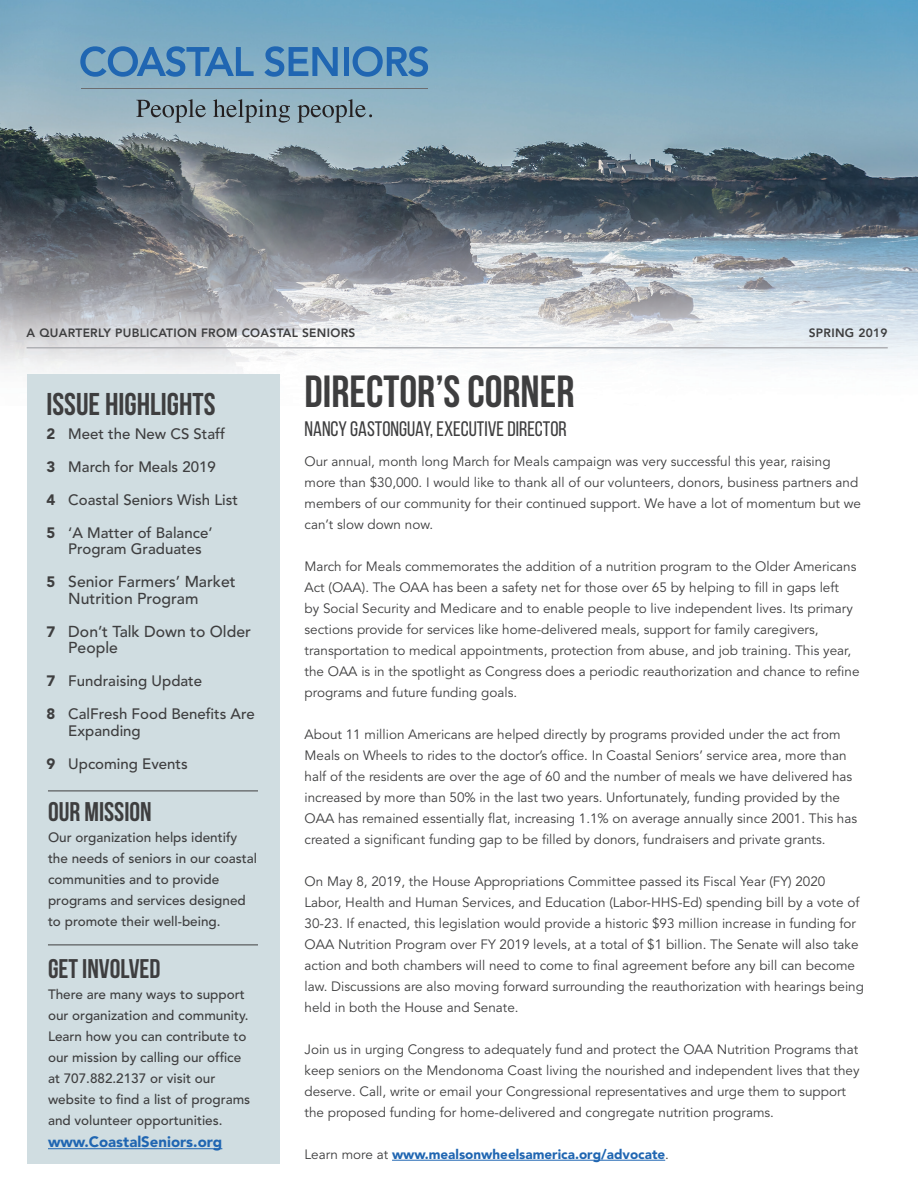
<style>
.page{position:relative;width:918px;height:1188px;background:#fff}
.page>*{position:absolute;margin:0;border:0;box-sizing:border-box;transform-origin:0 0}
.t1{font:700 45px "Bebas Neue";color:#3e3e3f}
.t2{font:700 31.5px "Bebas Neue";color:#3e3e3f}
.t3{font:700 27px "Bebas Neue";color:#3e3e3f}
.t4{font:21px "Bebas Neue";color:#3e3e3f}
.t5{font:500 15.75px/16.5px "Avenir";color:#3e3e3f}
.t6{font:500 15px/16.5px "Avenir";color:#3e3e3f}
.t7{font:900 15px "Avenir";color:#2066b2}
.t8{font:900 15px/33px "Avenir";color:#3e3e3f}
.t9{font:13.5px/21px "Avenir";color:#3e3e3f}
.t10{font:500 13.5px/21px "Avenir";color:#3e3e3f}
.t11{font:900 13.5px "Avenir";color:#2066b2}
.t12{font:800 12px "Avenir";letter-spacing:.025em;color:#3e3e3f}
.s1{font-weight:400;color:#3e3e3f}
</style>
<div class="page">
<img style="left:0;top:0;width:918px;height:406px">
<div style="left:27px;top:374px;width:252px;height:790px;background:#d0dde1"></div>
<hr style="left:392px;top:1160px;width:273px;height:1px;background:#2066b2">
<hr style="left:48px;top:1148px;width:174px;height:1px;background:#2066b2">
<hr style="left:27px;top:347px;width:861px;height:2px;background:#b0b1b5">
<hr style="left:48px;top:791px;width:210px;height:1px;background:#3e3e3f">
<hr style="left:48px;top:945px;width:210px;height:1px;background:#3e3e3f">
<svg style="left:80px;top:46px;width:174px;height:31px;background:#5e92bc"></svg>
<svg style="left:264px;top:46px;width:74px;height:31px;background:#558cbb"></svg>
<hr style="left:344px;top:47px;width:4px;height:29px;background:#2066b2">
<svg style="left:353px;top:46px;width:75px;height:31px;background:#548dbc"></svg>
<svg style="left:136px;top:99px;width:70px;height:24px;background:#8398a2"></svg>
<svg style="left:213px;top:99px;width:77px;height:24px;background:#8095a0"></svg>
<svg style="left:297px;top:99px;width:75px;height:24px;background:#8098a4"></svg>
<hr style="left:81px;top:88px;width:346px;height:1px;background:#6c6d70">
<p class="t12" style="left:27px;top:326px;width:330px">A QUARTERLY PUBLICATION FROM COASTAL SENIORS</p>
<p class="t12" style="left:809px;top:326px;width:80px">SPRING 2019</p>
<h2 class="t2" style="left:46px;top:387px;width:171px">ISSUE HIGHLIGHTS</h2>
<p class="t6" style="left:68px;top:426px;width:158px">Meet the New CS Staff</p>
<p class="t6" style="left:68px;top:459px;width:149px">March for Meals 2019</p>
<p class="t6" style="left:68px;top:492px;width:171px">Coastal Seniors Wish List</p>
<p class="t6" style="left:68px;top:525px;width:146px">‘A Matter of Balance’<br>Program Graduates</p>
<p class="t5" style="left:68px;top:574px;width:169px">Senior Farmers’ Market<br>Nutrition Program</p>
<p class="t5" style="left:68px;top:623px;width:184px">Don’t Talk Down to Older<br>People</p>
<p class="t6" style="left:68px;top:673px;width:135px">Fundraising Update</p>
<p class="t6" style="left:68px;top:706px;width:188px">CalFresh Food Benefits Are<br>Expanding</p>
<p class="t6" style="left:68px;top:756px;width:121px">Upcoming Events</p>
<p class="t8" style="left:47px;top:417px;width:10px">2<br>3</p>
<p class="t8" style="left:47px;top:483px;width:10px">4</p>
<p class="t8" style="left:47px;top:516px;width:10px">5</p>
<p class="t8" style="left:47px;top:565px;width:10px">5</p>
<p class="t8" style="left:47px;top:615px;width:10px">7</p>
<p class="t8" style="left:47px;top:664px;width:10px">7</p>
<p class="t8" style="left:47px;top:697px;width:10px">8</p>
<p class="t8" style="left:47px;top:747px;width:10px">9</p>
<h3 class="t3" style="left:48px;top:797px;width:105px">OUR MISSION</h3>
<p class="t10" style="left:48px;top:827px;width:211px">Our organization helps identify the needs of seniors in our coastal communities and to provide programs and services designed to promote their well-being.</p>
<h3 class="t3" style="left:48px;top:954px;width:114px">GET INVOLVED</h3>
<p class="t10" style="left:48px;top:984px;width:204px">There are many ways to support our organization and community.<br>Learn how you can contribute to our mission by calling our office at 707.882.2137 or visit our website to find a list of programs and volunteer opportunities.</p>
<p class="t7" style="left:48px;top:1133px;width:176px">www.CoastalSeniors.org</p>
<h1 class="t1" style="left:305px;top:367px;width:271px">DIRECTOR’S CORNER</h1>
<h3 class="t4" style="left:305px;top:417px;width:264px">NANCY GASTONGUAY, EXECUTIVE DIRECTOR</h3>
<p class="t9" style="left:305px;top:451px;width:558px">Our annual, month long March for Meals campaign was very successful this year, raising more than $30,000. I would like to thank all of our volunteers, donors, business partners and members of our community for their continued support. We have a lot of momentum but we can’t slow down now.</p>
<p class="t9" style="left:305px;top:556px;width:557px">March for Meals commemorates the addition of a nutrition program to the Older Americans Act (OAA). The OAA has been a safety net for those over 65 by helping to fill in gaps left<br>by Social Security and Medicare and to enable people to live independent lives. Its primary sections provide for services like home-delivered meals, support for family caregivers, transportation to medical appointments, protection from abuse, and job training. This year, the OAA is in the spotlight as Congress does a periodic reauthorization and chance to refine programs and future funding goals.</p>
<p class="t9" style="left:305px;top:724px;width:554px">About 11 million Americans are helped directly by programs provided under the act from Meals on Wheels to rides to the doctor’s office. In Coastal Seniors’ service area, more than half of the residents are over the age of 60 and the number of meals we have delivered has increased by more than 50% in the last two years. Unfortunately, funding provided by the OAA has remained essentially flat, increasing 1.1% on average annually since 2001. This has created a significant funding gap to be filled by donors, fundraisers and private grants.</p>
<p class="t9" style="left:305px;top:871px;width:561px">On May 8, 2019, the House Appropriations Committee passed its Fiscal Year (FY) 2020<br>Labor, Health and Human Services, and Education (Labor-HHS-Ed) spending bill by a vote of 30-23. If enacted, this legislation would provide a historic $93 million increase in funding for OAA Nutrition Program over FY 2019 levels, at a total of $1 billion. The Senate will also take action and both chambers will need to come to final agreement before any bill can become law. Discussions are also moving forward surrounding the reauthorization with hearings being held in both the House and Senate.</p>
<p class="t9" style="left:305px;top:1039px;width:557px">Join us in urging Congress to adequately fund and protect the OAA Nutrition Programs that keep seniors on the Mendonoma Coast living the nourished and independent lives that they deserve. Call, write or email your Congressional representatives and urge them to support the proposed funding for home-delivered and congregate nutrition programs.</p>
<p class="t11" style="left:305px;top:1146px;width:366px"><span class="s1">Learn more at</span> www.mealsonwheelsamerica.org/advocate<span class="s1">.</span></p>
</div>
